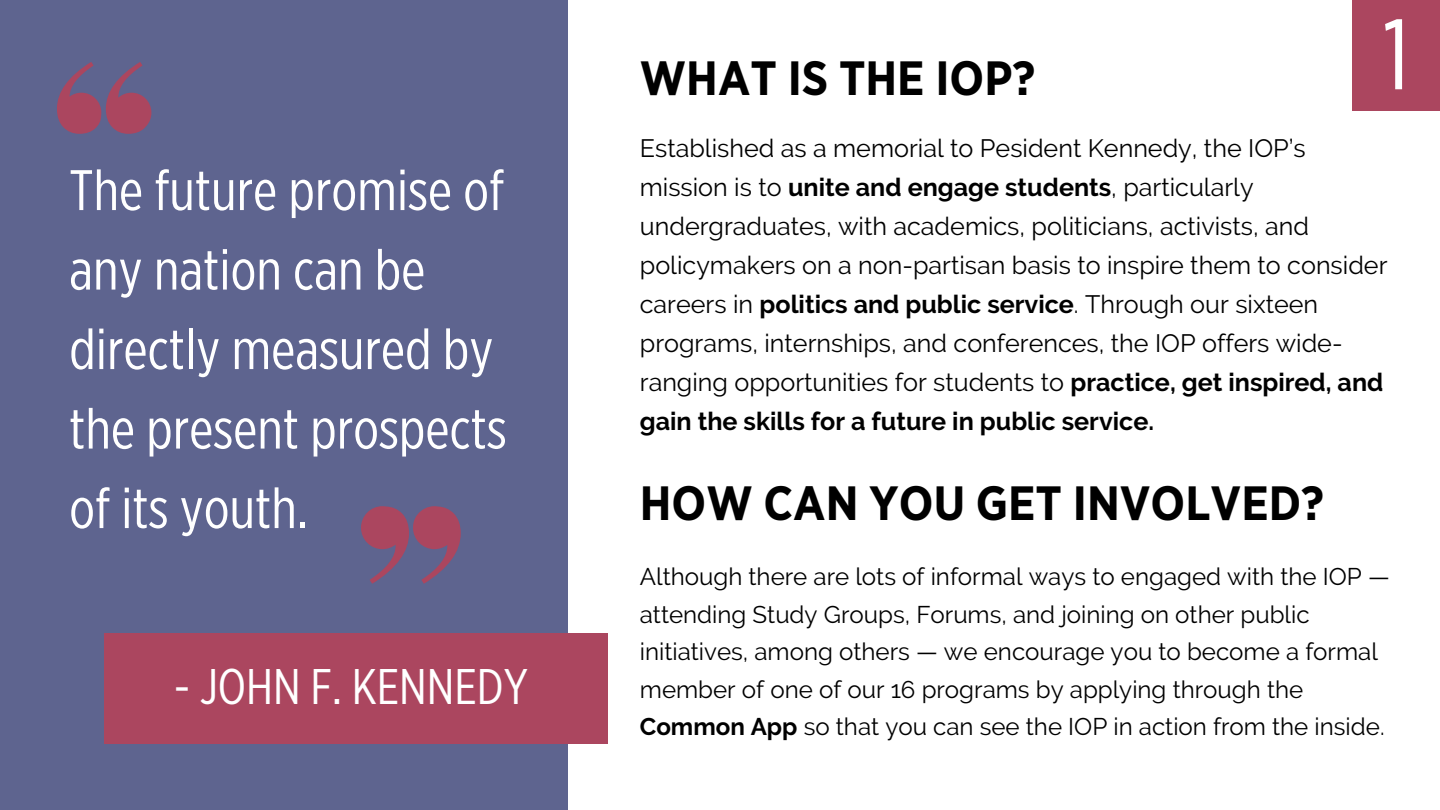
<style>
.page{position:relative;width:1440px;height:810px;background:#fff}
.page>*{position:absolute;margin:0;border:0;box-sizing:border-box;transform-origin:0 0}
.t1{font:99.7px "Gotham X Narrow";color:#fff}
.t2{font:57px/79.5px "Gotham X Narrow";color:#fff}
.t3{font:50px "Gotham X Narrow";color:#fff}
.t4{font:700 48.1px "Gotham Narrow";color:#000}
.t5{font:25.1px/39px "Raleway";color:#000}
.t6{font:24.1px/37.5px "Raleway";color:#000}
.s1{font-weight:700}
</style>
<div class="page">
<div style="left:0;top:0;width:568px;height:810px;background:#5e648f"></div>
<svg style="left:57px;top:62px;width:94px;height:72px"></svg>
<svg style="left:361px;top:506px;width:100px;height:78px"></svg>
<div style="left:104px;top:634px;width:503px;height:110px;background:#ab465f"></div>
<div style="left:1352px;top:0;width:88px;height:111px;background:#ab465f"></div>
<h2 class="t2" style="left:69px;top:153px;width:439px">The future promise of any nation can be directly measured by the present prospects of its youth.</h2>
<h3 class="t3" style="left:174px;top:664px;width:356px">- JOHN F. KENNEDY</h3>
<h3 class="t4" style="left:640px;top:56px;width:397px">WHAT IS THE IOP?</h3>
<h1 class="t1" style="left:1383px;top:10px;width:28px">1</h1>
<p class="t5" style="left:640px;top:129px;width:749px">Established as a memorial to Pesident Kennedy, the IOP’s mission is to <span class="s1">unite and engage students</span>, particularly undergraduates, with academics, politicians, activists, and policymakers on a non-partisan basis to inspire them to consider careers in <span class="s1">politics and public service</span>. Through our sixteen programs, internships, and conferences, the IOP offers wide&shy;ranging opportunities for students to <span class="s1">practice, get inspired, and gain the skills for a future in public service.</span></p>
<h3 class="t4" style="left:640px;top:481px;width:686px">HOW CAN YOU GET INVOLVED?</h3>
<p class="t6" style="left:640px;top:558px;width:751px">Although there are lots of informal ways to engaged with the IOP — attending Study Groups, Forums, and joining on other public initiatives, among others — we encourage you to become a formal member of one of our 16 programs by applying through the <span class="s1">Common App</span> so that you can see the IOP in action from the inside.</p>
</div>
